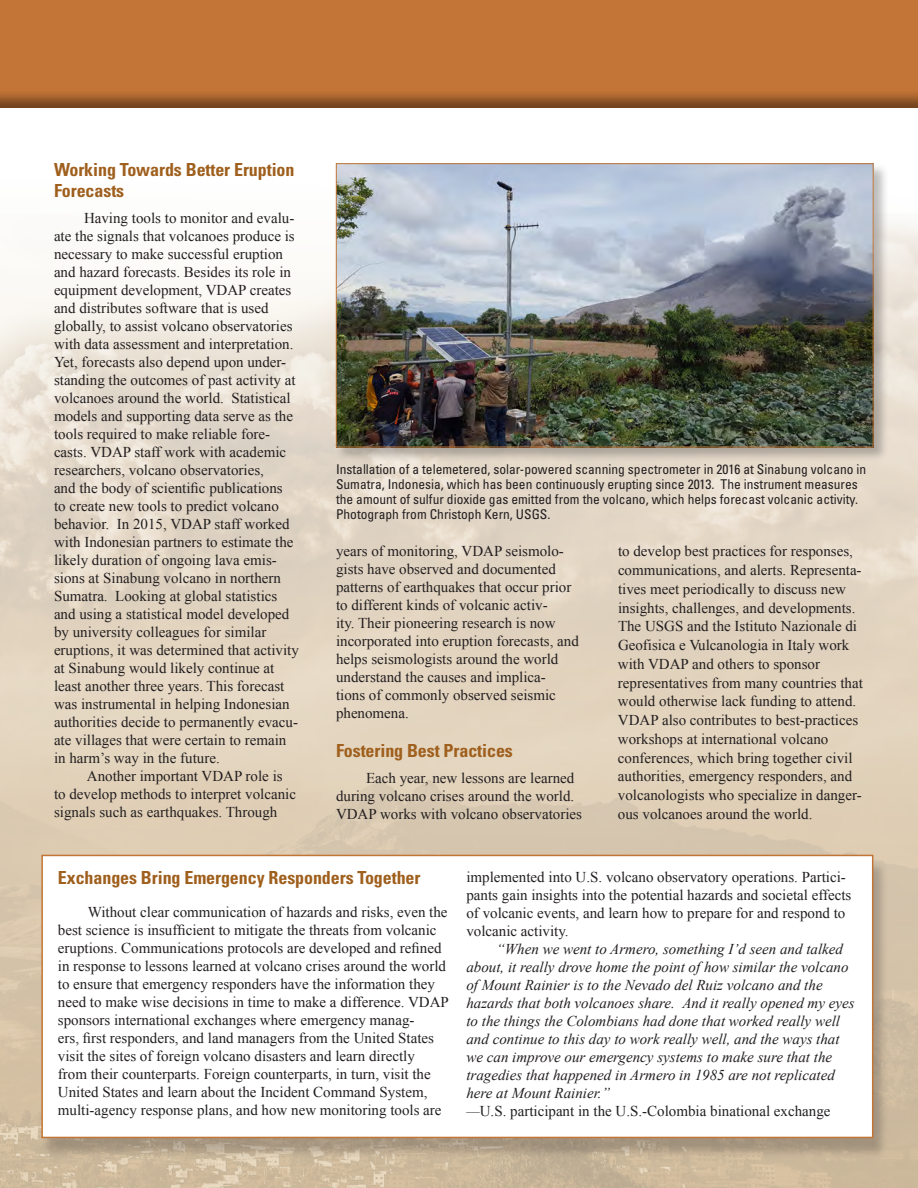
<style>
.page{position:relative;width:918px;height:1188px;background:#fff}
.page>*{position:absolute;margin:0;border:0;box-sizing:border-box;transform-origin:0 0}
.Heading_1{font:700 condensed 18px/21px "Univers";letter-spacing:-.005em;color:#9f5f1d}
.Body_Text{font:15px/18px "Times New Roman";color:#231f20}
.Body_Text-2{font:italic 15px/18px "Times New Roman";color:#231f20}
.PhotoCredit{font:condensed 13.5px/15px "Univers";color:#231f20}
.s1{font-style:inherit}
.s2{font-style:normal}
</style>
<div class="page">
<div style="left:0;top:0;width:918px;height:111px;background:#231f20;opacity:.5"></div>
<div style="left:335px;top:163px;width:554px;height:300px;background:#231f20;opacity:.3"></div>
<img style="left:338px;top:165px;width:533px;height:280px">
<div style="left:336px;top:163px;width:537px;height:284px;border:1px solid #c27535"></div>
<div style="left:41px;top:859px;width:848px;height:300px;background:#231f20;opacity:.25"></div>
<div style="left:42px;top:855px;width:831px;height:282px;background:#fff"></div>
<div style="left:41px;top:855px;width:832px;height:283px;border:2px solid #c27535"></div>
<p class="Heading_1" style="left:54px;top:159px;width:242px">Working Towards Better Eruption<br>Forecasts</p>
<p class="Body_Text" style="left:54px;top:209px;width:246px;text-indent:30px">Having tools to monitor and evalu&shy;ate the signals that volcanoes produce is necessary to make successful eruption and hazard forecasts. Besides its role in equipment development, VDAP creates and distributes software that is used globally, to assist volcano observatories with data assessment and interpretation.<br>Yet, forecasts also depend upon under&shy;standing the outcomes of past activity at volcanoes around the world. Statistical models and supporting data serve as the tools required to make reliable fore&shy;casts. VDAP staff work with academic researchers, volcano observatories,<br>and the body of scientific publications<br>to create new tools to predict volcano behavior. In 2015, VDAP staff worked with Indonesian partners to estimate the likely duration of ongoing lava emis&shy;sions at Sinabung volcano in northern Sumatra. Looking at global statistics and using a statistical model developed by university colleagues for similar eruptions, it was determined that activity at Sinabung would likely continue at least another three years. This forecast was instrumental in helping Indonesian authorities decide to permanently evacu&shy;ate villages that were certain to remain in harm’s way in the future.</p>
<p class="Body_Text" style="left:54px;top:767px;width:244px;text-indent:33px">Another important VDAP role is to develop methods to interpret volcanic signals such as earthquakes. Through</p>
<p class="PhotoCredit" style="left:336px;top:462px;width:532px">Installation of a telemetered, solar-powered scanning spectrometer in 2016 at Sinabung volcano in Sumatra, Indonesia, which has been continuously erupting since 2013. The instrument measures the amount of sulfur dioxide gas emitted from the volcano, which helps forecast volcanic activity.<br>Photograph from Christoph Kern, USGS.</p>
<p class="Body_Text" style="left:336px;top:542px;width:244px">years of monitoring, VDAP seismolo&shy;gists have observed and documented patterns of earthquakes that occur prior to different kinds of volcanic activ-<br>ity. Their pioneering research is now incorporated into eruption forecasts, and helps seismologists around the world understand the causes and implica-<br>tions of commonly observed seismic phenomena.</p>
<p class="Heading_1" style="left:336px;top:740px;width:178px">Fostering Best Practices</p>
<p class="Body_Text" style="left:336px;top:769px;width:248px;text-indent:30px">Each year, new lessons are learned during volcano crises around the world.<br>VDAP works with volcano observatories</p>
<p class="Body_Text" style="left:618px;top:542px;width:246px;line-height:18.8px">to develop best practices for responses, communications, and alerts. Representa&shy;tives meet periodically to discuss new insights, challenges, and developments.<br>The USGS and the Istituto Nazionale di Geof<span class="s1">i</span>sica e V<span class="s1">u</span>lcanologia in Italy work with VDAP and others to sponsor representatives from many countries that would otherwise lack funding to attend.<br>VDAP also contributes to best-practices workshops at international volcano conferences, which bring together civil authorities, emergency responders, and volcanologists who specialize in danger&shy;ous volcanoes around the world.</p>
<p class="Heading_1" style="left:58px;top:867px;width:364px">Exchanges Bring Emergency Responders Together</p>
<p class="Body_Text" style="left:58px;top:903px;width:392px;text-indent:30px">Without clear communication of hazards and risks, even the best science is insufficient to mitigate the threats from volcanic eruptions. Communications protocols are developed and refined in response to lessons learned at volcano crises around the world to ensure that emergency responders have the information they need to make wise decisions in time to make a difference. VDAP sponsors international exchanges where emergency manag-<br>ers, first responders, and land managers from the United States visit the sites of foreign volcano disasters and learn directly<br>from their counterparts. Foreign counterparts, in turn, visit the United States and learn about the Incident Command System, multi-agency response plans, and how new monitoring tools are</p>
<p class="Body_Text" style="left:466px;top:867px;width:387px">implemented into U.S. volcano observatory operations. Partici&shy;pants gain insights into the potential hazards and societal effects of volcanic events, and learn how to prepare for and respond to volcanic activity.</p>
<p class="Body_Text-2" style="left:466px;top:939px;width:390px;text-indent:30px">“When we went to Armero, something I’d seen and talked about, it really drove home the point of how similar the volcano of Mount Rainier is to the Nevado del Ruiz volcano and the hazards that both volcanoes share. And it really opened my eyes to the things the Colombians had done that worked really well and continue to this day to work really well, and the ways that we can improve our emergency systems to make sure that the tragedies that happened in Armero in 1985 are not replicated here at Mount Rainier.”<br>—<span class="s2">U.S. participant in the U.S.-Colombia binational exchange</span></p>
</div>
